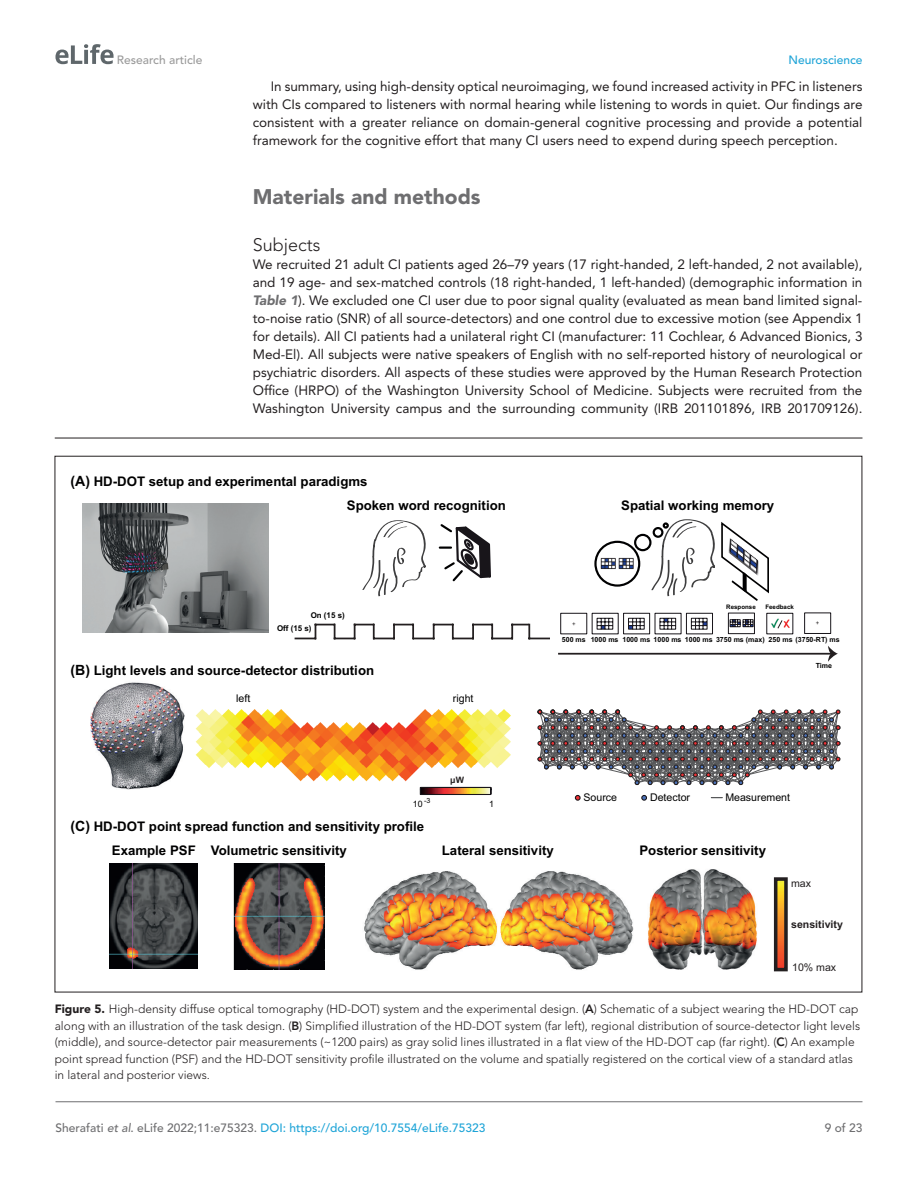
<style>
.page{position:relative;width:918px;height:1188px;background:#fff}
.page>*{position:absolute;margin:0;border:0;box-sizing:border-box;transform-origin:0 0}
.t1{font:900 21px "Avenir LT Std";color:#6e6e70}
.t2{font:300 18px "Avenir LT Std";color:#231f20}
.t3{font:13.5px/18px "Avenir LT Std";color:#231f20;text-align:justify}
.t4{font:700 13.2px "Arial";color:#000001}
.t5{font:300 12px/16.5px "Avenir LT Std";color:#231f20}
.t6{font:500 12px "Avenir LT Std";color:#1ea4d7}
.t7{font:500 12px "Avenir LT Std";color:#9a9a9a}
.t8{font:500 12px "Avenir LT Std";color:#6e6e70}
.t9{font:10.65px "Arial";color:#000001}
.t10{font:700 10.65px "Arial";color:#231f20}
.t11{font:10.65px "Arial";color:#231f20}
.t12{font:8.85px "Arial";color:#000001}
.t13{font:700 8.85px "Arial";color:#231f20}
.t14{font:700 7.95px "Arial";color:#000001}
.t15{font:700 7.05px "Arial";color:#000001}
.t16{font:700 6.15px "Arial";color:#000001}
.t17{font:6.15px "Arial";color:#231f20}
.s1{font-weight:900;font-style:italic;color:#6e6e70}
.s2{font-size:14.1px}
.s3{font-weight:900}
.s4{font-weight:800}
.s5{color:#6e6e70}
.s6{font-style:italic;color:#6e6e70}
</style>
<div class="page">
<svg style="left:55px;top:44px;width:59px;height:20px"></svg>
<hr style="left:56px;top:1101px;width:806px;height:1px;background:#6e6e70">
<hr style="left:55px;top:438px;width:807px;height:1px;background:#231f20">
<img style="left:82px;top:503px;width:187px;height:129px">
<svg style="left:438px;top:524px;width:53px;height:58px"></svg>
<svg style="left:362px;top:520px;width:64px;height:77px"></svg>
<svg style="left:594px;top:519px;width:175px;height:82px"></svg>
<div style="left:663px;top:522px;width:6px;height:7px;border:2px solid #000001;border-radius:50%"></div>
<img style="left:779px;top:882px;width:4px;height:84px">
<div style="left:774px;top:877px;width:14px;height:94px;border:4px solid #231f20"></div>
<img style="left:648px;top:869px;width:109px;height:101px">
<img style="left:364px;top:871px;width:270px;height:99px">
<img style="left:234px;top:863px;width:90px;height:106px">
<img style="left:110px;top:864px;width:88px;height:105px">
<img style="left:90px;top:682px;width:95px;height:107px">
<svg style="left:711px;top:797px;width:12px;height:1px"></svg>
<svg style="left:575px;top:795px;width:6px;height:6px"></svg>
<img style="left:421px;top:788px;width:69px;height:6px">
<hr style="left:420px;top:787px;width:71px;height:1px;background:#18151a">
<hr style="left:420px;top:794px;width:71px;height:1px;background:#18151a">
<svg style="left:641px;top:795px;width:6px;height:6px"></svg>
<hr style="left:559px;top:653px;width:273px;height:2px;background:#231f20">
<svg style="left:828px;top:646px;width:10px;height:16px"></svg>
<svg style="left:295px;top:624px;width:254px;height:15px"></svg>
<svg style="left:560px;top:613px;width:153px;height:21px"></svg>
<div style="left:804px;top:613px;width:27px;height:21px;border:1px solid #18151a"></div>
<div style="left:767px;top:613px;width:26px;height:21px;border:1px solid #18151a"></div>
<svg style="left:728px;top:613px;width:27px;height:21px"></svg>
<img style="left:195px;top:709px;width:316px;height:73px">
<svg style="left:537px;top:709px;width:304px;height:76px"></svg>
<img style="left:771px;top:618px;width:19px;height:10px">
<svg style="left:777px;top:619px;width:6px;height:10px"></svg>
<img style="left:600px;top:556px;width:33px;height:13px">
<img style="left:729px;top:538px;width:30px;height:38px">
<p class="t7" style="left:117px;top:53px;width:87px">Research article</p>
<p class="t6" style="left:788px;top:53px;width:76px">Neuroscience</p>
<p class="t3" style="left:253px;top:78px;width:611px;text-indent:18px">In summary, using high-density optical neuroimaging, we found increased activity in PFC in listeners with CIs compared to listeners with normal hearing while listening to words in quiet. Our findings are consistent with a greater reliance on domain-general cognitive processing and provide a potential framework for the cognitive effort that many CI users need to expend during speech perception.</p>
<h1 class="t1" style="left:253px;top:184px;width:229px">Materials and methods</h1>
<h2 class="t2" style="left:253px;top:234px;width:69px">Subjects</h2>
<p class="t3" style="left:253px;top:255px;width:611px">We recruited 21 adult CI patients aged 26–79 years (17 right-handed, 2 left-handed, 2 not available), and 19 age- and sex-matched controls (18 right-handed, 1 left-handed) (demographic information in <span class="s1">Table 1</span>). We excluded one CI user due to poor signal quality (evaluated as mean band limited signal&shy;to-noise ratio (SNR) of all source-detectors) and one control due to excessive motion (see Appendix 1 for details). All CI patients had a unilateral right CI (manufacturer: 11 Cochlear, 6 Advanced Bionics, 3<br>Med-El). All subjects were native speakers of English with no self-reported history of neurological or psychiatric disorders. All aspects of these studies were approved by the Human Research Protection Office (HRPO) of the Washington University School of Medicine. Subjects were recruited from the Washington University campus and the surrounding community (IRB 201101896, IRB 201709126).</p>
<p class="t4" style="left:70px;top:472px;width:299px"><span class="s2">(A)</span> HD-DOT setup and experimental paradigms</p>
<p class="t4" style="left:347px;top:496px;width:161px">Spoken word recognition</p>
<p class="t4" style="left:621px;top:496px;width:155px">Spatial working memory</p>
<p class="t14" style="left:311px;top:610px;width:36px">On (15 s)</p>
<p class="t14" style="left:277px;top:622px;width:36px">Off (15 s)</p>
<p class="t4" style="left:70px;top:661px;width:305px"><span class="s2">(B)</span> Light levels and source-detector distribution</p>
<p class="t9" style="left:236px;top:691px;width:16px">left</p>
<p class="t9" style="left:453px;top:691px;width:22px">right</p>
<p class="t12" style="left:413px;top:797px;width:19px">10 <sup>-3</sup></p>
<p class="t4" style="left:70px;top:817px;width:355px"><span class="s2">(C)</span> HD-DOT point spread function and sensitivity profile</p>
<p class="t13" style="left:450px;top:773px;width:15px">μW</p>
<p class="t12" style="left:489px;top:797px;width:6px">1</p>
<p class="t16" style="left:726px;top:603px;width:31px">Response</p>
<p class="t16" style="left:765px;top:603px;width:30px">Feedback</p>
<p class="t17" style="left:572px;top:619px;width:5px">+</p>
<p class="t17" style="left:816px;top:619px;width:5px">+</p>
<p class="t15" style="left:562px;top:635px;width:280px">500 ms 1000 ms 1000 ms 1000 ms 1000 ms 3750 ms (max) 250 ms (3750-RT) ms</p>
<p class="t15" style="left:816px;top:661px;width:18px">Time</p>
<p class="t9" style="left:584px;top:790px;width:35px">Source</p>
<p class="t9" style="left:650px;top:790px;width:42px">Detector</p>
<p class="t9" style="left:725px;top:790px;width:66px">Measurement</p>
<p class="t4" style="left:112px;top:841px;width:237px">Example PSF Volumetric sensitivity</p>
<p class="t4" style="left:442px;top:841px;width:113px">Lateral sensitivity</p>
<p class="t4" style="left:639px;top:841px;width:128px">Posterior sensitivity</p>
<p class="t11" style="left:791px;top:875px;width:22px">max</p>
<p class="t10" style="left:791px;top:917px;width:53px">sensitivity</p>
<p class="t11" style="left:792px;top:960px;width:46px">10% max</p>
<p class="t5" style="left:55px;top:1001px;width:807px"><span class="s3">Figure 5.</span> High-density diffuse optical tomography (HD-DOT) system and the experimental design. (<span class="s4">A</span>) Schematic of a subject wearing the HD-DOT cap along with an illustration of the task design. (<span class="s4">B</span>) Simplified illustration of the HD-DOT system (far left), regional distribution of source-detector light levels (middle), and source-detector pair measurements (~1200 pairs) as gray solid lines illustrated in a flat view of the HD-DOT cap (far right). (<span class="s4">C</span>) An example point spread function (PSF) and the HD-DOT sensitivity profile illustrated on the volume and spatially registered on the cortical view of a standard atlas in lateral and posterior views.</p>
<p class="t6" style="left:56px;top:1121px;width:431px"><span class="s5">Sherafati</span> <span class="s6">et al</span><span class="s5">. eLife 2022;11:e75323.</span> DOI: https://doi.org/10.7554/eLife.75323</p>
<p class="t8" style="left:825px;top:1121px;width:39px">9 of 23</p>
</div>
